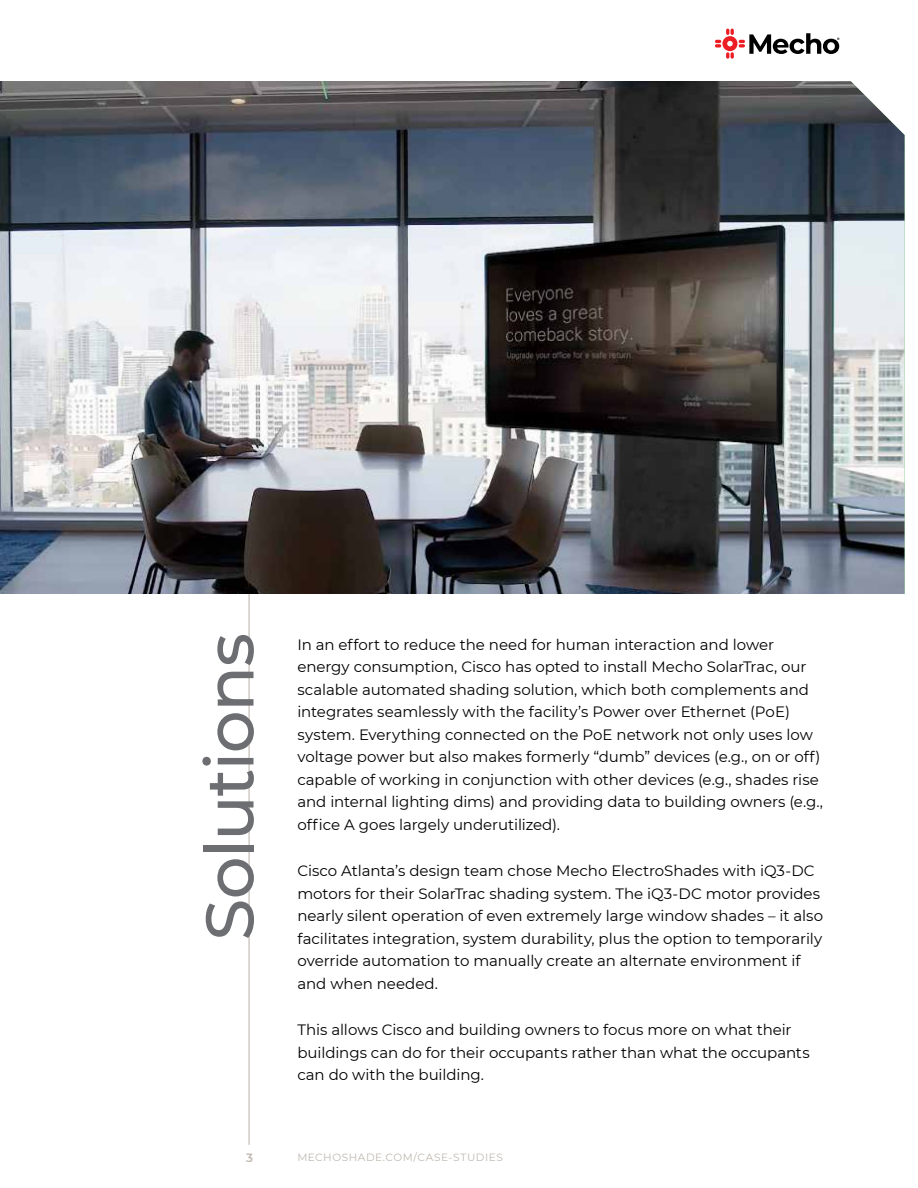
<style>
.page{position:relative;width:918px;height:1188px;background:#fff}
.page>*{position:absolute;margin:0;border:0;box-sizing:border-box;transform-origin:0 0}
.t1{font:500 67.5px "Montserrat";letter-spacing:-.02em;color:#6d6e71}
.t2{font:15px/22.5px "Montserrat";letter-spacing:-.005em;color:#000}
.t3{font:600 12px "Montserrat";color:#bfb7af}
.t4{font:10.5px "Montserrat";letter-spacing:.055em;color:#bfb7af}
</style>
<div class="page">
<hr style="left:249px;top:81px;width:1px;height:1064px;background:#bfb7af">
<img style="left:0;top:81px;width:904px;height:513px">
<svg style="left:715px;top:29px;width:124px;height:30px"></svg>
<h1 class="t1" style="left:182px;top:941px;width:309px;rotate:-90deg">Solutions</h1>
<p class="t2" style="left:297px;top:633px;width:527px">In an effort to reduce the need for human interaction and lower energy consumption, Cisco has opted to install Mecho SolarTrac, our scalable automated shading solution, which both complements and integrates seamlessly with the facility’s Power over Ethernet (PoE) system. Everything connected on the PoE network not only uses low voltage power but also makes formerly “dumb” devices (e.g., on or off) capable of working in conjunction with other devices (e.g., shades rise and internal lighting dims) and providing data to building owners (e.g., office A goes largely underutilized).</p>
<p class="t2" style="left:297px;top:859px;width:527px">Cisco Atlanta’s design team chose Mecho ElectroShades with iQ3-DC motors for their SolarTrac shading system. The iQ3-DC motor provides nearly silent operation of even extremely large window shades – it also facilitates integration, system durability, plus the option to temporarily override automation to manually create an alternate environment if and when needed.</p>
<p class="t2" style="left:297px;top:1018px;width:514px">This allows Cisco and building owners to focus more on what their buildings can do for their occupants rather than what the occupants can do with the building.</p>
<p class="t3" style="left:246px;top:1149px;width:8px">3</p>
<p class="t4" style="left:297px;top:1150px;width:207px">MECHOSHADE.COM/CASE-STUDIES</p>
</div>
